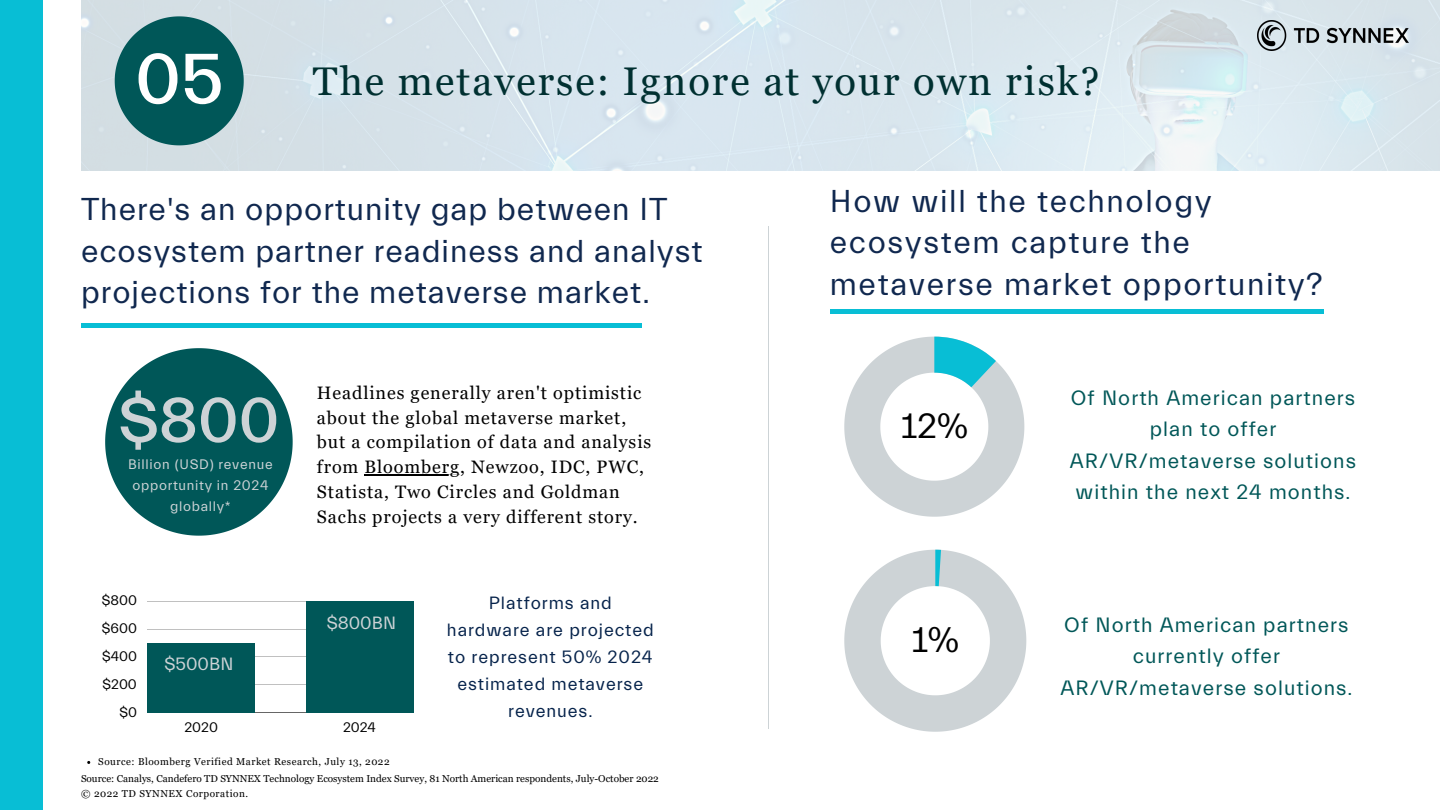
<style>
.page{position:relative;width:1440px;height:810px;background:#fff}
.page>*{position:absolute;margin:0;border:0;box-sizing:border-box;transform-origin:0 0}
.t1{font:500 64px "Everett";color:#cdd3d6}
.t2{font:40px "Georgia";letter-spacing:.05em;color:#003031}
.t3{font:36px "Everett";color:#000}
.t4{font:35.6px "Everett";color:#000}
.t5{font:32px/41.2px "Everett";letter-spacing:.03em;color:#10284f}
.t6{font:32px/41.2px "Everett";letter-spacing:.05em;color:#10284f}
.t7{font:21px/31.5px "Everett";letter-spacing:.05em;color:#005758;text-align:center}
.t8{font:18px/24.8px "Georgia";letter-spacing:.05em;color:#000}
.t9{font:18px/27px "Everett";letter-spacing:.05em;color:#06234b;text-align:center}
.t10{font:18px "Everett";color:#cdd3d6}
.t11{font:14px/21px "Everett";letter-spacing:.05em;color:#cdd3d6;text-align:center}
.t12{font:14px/27.9px "Everett";color:#000;text-align:right}
.t13{font:10px "Georgia";color:#000}
.t14{font:10px "Georgia";letter-spacing:.05em;color:#000}
.s1{font-family:"Everett";font-weight:500;font-size:72px;color:#fff}
</style>
<div class="page">
<img style="left:81px;top:0;width:1359px;height:171px">
<hr style="left:81px;top:323px;width:561px;height:4px;background:#08bed5">
<hr style="left:768px;top:226px;width:1px;height:503px;background:#cdd3d6">
<svg style="left:105px;top:348px;width:188px;height:188px"></svg>
<hr style="left:147px;top:601px;width:266px;height:1px;background:#000">
<hr style="left:147px;top:629px;width:266px;height:1px;background:#000">
<hr style="left:147px;top:657px;width:266px;height:1px;background:#000">
<hr style="left:147px;top:685px;width:266px;height:1px;background:#000">
<hr style="left:147px;top:712px;width:266px;height:1px;background:#000">
<div style="left:147px;top:643px;width:108px;height:69px;background:#005758"></div>
<div style="left:306px;top:601px;width:107px;height:111px;background:#005758"></div>
<div style="left:830px;top:309px;width:493px;height:5px;background:#08bed5"></div>
<svg style="left:844px;top:337px;width:180px;height:180px"></svg>
<svg style="left:844px;top:550px;width:182px;height:182px"></svg>
<svg style="left:115px;top:16px;width:129px;height:129px;background:#2d7476"></svg>
<hr style="left:365px;top:475px;width:95px;height:1px;background:#000">
<div style="left:0;top:0;width:43px;height:810px;background:#08bed5"></div>
<img style="left:1257px;top:21px;width:152px;height:29px">
<h2 class="t2" style="left:135px;top:58px;width:966px"><span class="s1">05</span> The metaverse: Ignore at your own risk?</h2>
<h3 class="t5" style="left:81px;top:190px;width:623px">There's an opportunity gap between IT ecosystem partner readiness and analyst projections for the metaverse market.</h3>
<h1 class="t1" style="left:119px;top:385px;width:162px">$800</h1>
<p class="t11" style="left:128px;top:454px;width:146px">Billion (USD) revenue opportunity in 2024 globally*</p>
<p class="t12" style="left:102px;top:587px;width:37px">$800 $600 $400 $200 $0</p>
<p class="t10" style="left:165px;top:654px;width:70px">$500BN</p>
<p class="t8" style="left:317px;top:380px;width:336px">Headlines generally aren't optimistic about the global metaverse market, but a compilation of data and analysis from Bloomberg, Newzoo, IDC, PWC, Statista, Two Circles and Goldman Sachs projects a very different story.</p>
<p class="t10" style="left:327px;top:613px;width:71px">$800BN</p>
<p class="t9" style="left:447px;top:590px;width:208px">Platforms and hardware are projected to represent 50% 2024 estimated metaverse revenues.</p>
<p class="t12" style="left:184px;top:714px;width:35px">2020</p>
<p class="t12" style="left:343px;top:714px;width:34px">2024</p>
<p class="t14" style="left:98px;top:756px;width:293px">Source: Bloomberg Verified Market Research, July 13, 2022</p>
<p class="t13" style="left:81px;top:773px;width:579px">Source: Canalys, Candefero TD SYNNEX Technology Ecosystem Index Survey, 81 North American respondents, July-October 2022</p>
<p class="t14" style="left:81px;top:788px;width:168px">© 2022 TD SYNNEX Corporation.</p>
<h3 class="t6" style="left:830px;top:181px;width:494px">How will the technology ecosystem capture the metaverse market opportunity?</h3>
<h3 class="t4" style="left:901px;top:406px;width:69px">12%</h3>
<h3 class="t3" style="left:911px;top:620px;width:49px">1%</h3>
<p class="t7" style="left:1070px;top:382px;width:288px">Of North American partners plan to offer<br>AR/VR/metaverse solutions within the next 24 months.</p>
<p class="t7" style="left:1060px;top:609px;width:294px">Of North American partners currently offer<br>AR/VR/metaverse solutions.</p>
</div>
